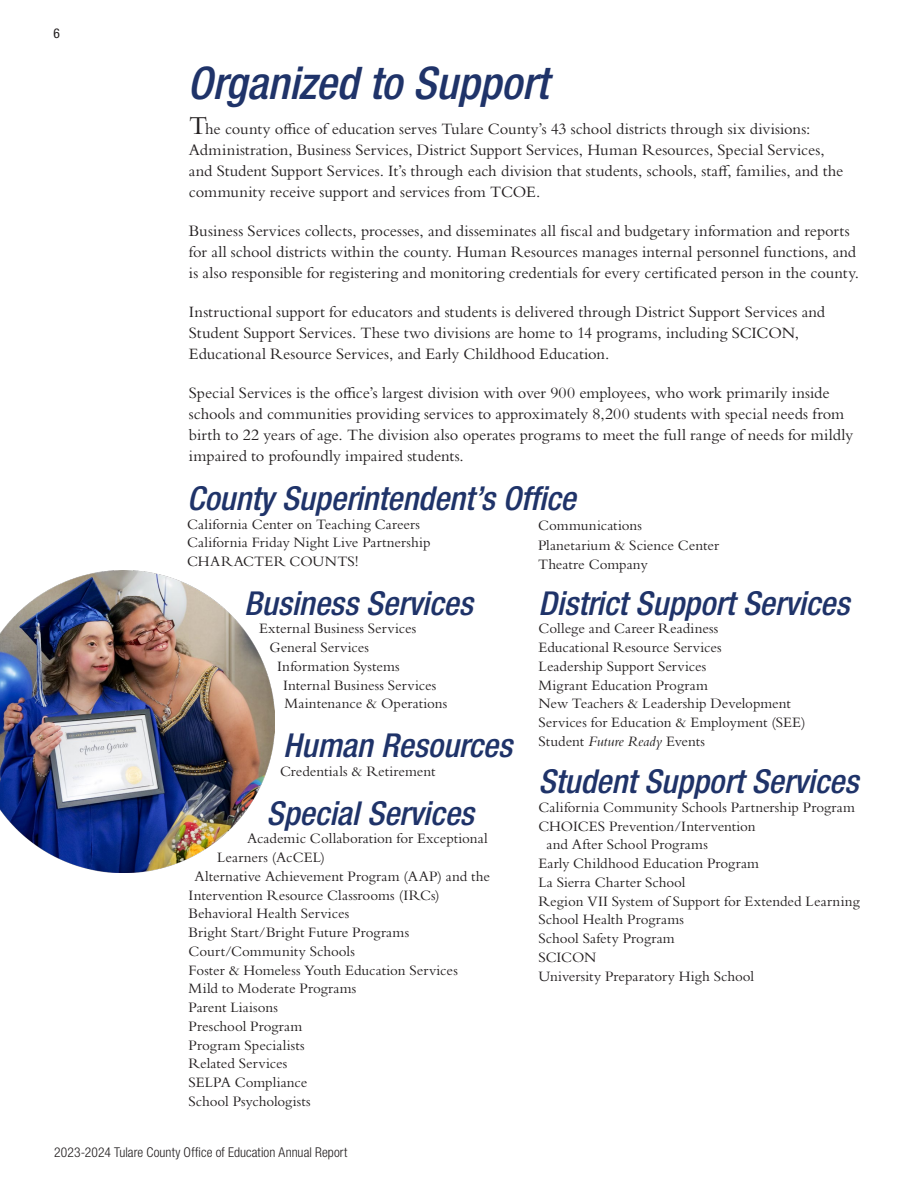
<style>
.page{position:relative;width:918px;height:1188px;background:#fff}
.page>*{position:absolute;margin:0;border:0;box-sizing:border-box;transform-origin:0 0}
.t1{font:italic 500 condensed 45px "Helvetica Neue LT Std";color:#1f3369}
.t2{font:italic 500 condensed 33px "Helvetica Neue LT Std";color:#1f3369}
.t3{font:16.5px/21px "Bembo Std";letter-spacing:-.005em;color:#231f20}
.t4{font:15px/18.8px "Bembo Std";color:#231f20}
.t5{font:300 condensed 13.5px "Helvetica Neue LT Std";letter-spacing:.005em;color:#231f20}
.t6{font:condensed 13.5px "Helvetica Neue LT Std";color:#231f20}
.s1{font-size:27px}
.s2{font-style:italic}
</style>
<div class="page">
<img style="left:0;top:570px;width:275px;height:303px">
<p class="t6" style="left:54px;top:26px;width:8px">6</p>
<h1 class="t1" style="left:188px;top:57px;width:362px">Organized to Support</h1>
<p class="t3" style="left:189px;top:118px;width:656px"><span class="s1">T</span>he county office of education serves Tulare County’s 43 school districts through six divisions:<br>Administration, Business Services, District Support Services, Human Resources, Special Services, and Student Support Services. It’s through each division that students, schools, staff, families, and the community receive support and services from TCOE.</p>
<p class="t3" style="left:189px;top:220px;width:672px">Business Services collects, processes, and disseminates all fiscal and budgetary information and reports for all school districts within the county. Human Resources manages internal personnel functions, and is also responsible for registering and monitoring credentials for every certificated person in the county.</p>
<p class="t3" style="left:189px;top:301px;width:638px">Instructional support for educators and students is delivered through District Support Services and<br>Student Support Services. These two divisions are home to 14 programs, including SCICON,<br>Educational Resource Services, and Early Childhood Education.</p>
<p class="t3" style="left:189px;top:382px;width:666px">Special Services is the office’s largest division with over 900 employees, who work primarily inside schools and communities providing services to approximately 8,200 students with special needs from birth to 22 years of age. The division also operates programs to meet the full range of needs for mildly impaired to profoundly impaired students.</p>
<h2 class="t2" style="left:187px;top:479px;width:390px">County Superintendent’s Office</h2>
<p class="t4" style="left:187px;top:514px;width:245px">California Center on Teaching Careers<br>California Friday Night Live Partnership<br>CHARACTER COUNTS!</p>
<p class="t4" style="left:538px;top:515px;width:183px;line-height:19.5px">Communications<br>Planetarium &amp; Science Center<br>Theatre Company</p>
<h2 class="t2" style="left:244px;top:583px;width:230px">Business Services</h2>
<p class="t4" style="left:259px;top:619px;width:159px">External Business Services</p>
<p class="t4" style="left:270px;top:638px;width:101px">General Services</p>
<p class="t4" style="left:277px;top:656px;width:124px">Information Systems</p>
<p class="t4" style="left:283px;top:675px;width:155px">Internal Business Services</p>
<p class="t4" style="left:285px;top:694px;width:164px">Maintenance &amp; Operations</p>
<h2 class="t2" style="left:283px;top:726px;width:231px">Human Resources</h2>
<p class="t4" style="left:280px;top:761px;width:157px">Credentials &amp; Retirement</p>
<h2 class="t2" style="left:267px;top:793px;width:209px">Special Services</h2>
<p class="t4" style="left:247px;top:829px;width:242px">Academic Collaboration for Exceptional</p>
<p class="t4" style="left:217px;top:848px;width:110px">Learners (AcCEL)</p>
<p class="t4" style="left:195px;top:866px;width:297px">Alternative Achievement Program (AAP) and the</p>
<p class="t4" style="left:189px;top:885px;width:253px">Intervention Resource Classrooms (IRCs)</p>
<p class="t4" style="left:189px;top:904px;width:162px">Behavioral Health Services</p>
<p class="t4" style="left:189px;top:923px;width:222px">Bright Start/Bright Future Programs</p>
<p class="t4" style="left:189px;top:941px;width:168px">Court/Community Schools</p>
<p class="t4" style="left:189px;top:960px;width:271px">Foster &amp; Homeless Youth Education Services</p>
<p class="t4" style="left:189px;top:979px;width:169px">Mild to Moderate Programs</p>
<p class="t4" style="left:189px;top:998px;width:91px">Parent Liaisons</p>
<p class="t4" style="left:189px;top:1016px;width:115px">Preschool Program</p>
<p class="t4" style="left:189px;top:1035px;width:118px">Program Specialists</p>
<p class="t4" style="left:189px;top:1054px;width:100px">Related Services</p>
<p class="t4" style="left:189px;top:1073px;width:120px">SELPA Compliance</p>
<p class="t4" style="left:189px;top:1091px;width:124px">School Psychologists</p>
<h2 class="t2" style="left:538px;top:583px;width:313px">District Support Services</h2>
<p class="t4" style="left:538px;top:619px;width:269px">College and Career Readiness<br>Educational Resource Services<br>Leadership Support Services<br>Migrant Education Program<br>New Teachers &amp; Leadership Development<br>Services for Education &amp; Employment (SEE)<br>Student <span class="s2">Future Ready</span> Events</p>
<h2 class="t2" style="left:538px;top:762px;width:322px">Student Support Services</h2>
<p class="t4" style="left:538px;top:797px;width:318px">California Community Schools Partnership Program</p>
<p class="t4" style="left:538px;top:816px;width:219px">CHOICES Prevention/Intervention</p>
<p class="t4" style="left:547px;top:835px;width:163px">and After School Programs</p>
<p class="t4" style="left:538px;top:854px;width:222px">Early Childhood Education Program</p>
<p class="t4" style="left:538px;top:872px;width:149px">La Sierra Charter School</p>
<p class="t4" style="left:538px;top:891px;width:323px">Region VII System of Support for Extended Learning</p>
<p class="t4" style="left:538px;top:910px;width:147px">School Health Programs</p>
<p class="t4" style="left:538px;top:929px;width:138px">School Safety Program</p>
<p class="t4" style="left:538px;top:947px;width:59px">SCICON</p>
<p class="t4" style="left:538px;top:966px;width:217px">University Preparatory High School</p>
<p class="t5" style="left:54px;top:1145px;width:295px">2023-2024 Tulare County Office of Education Annual Report</p>
</div>
